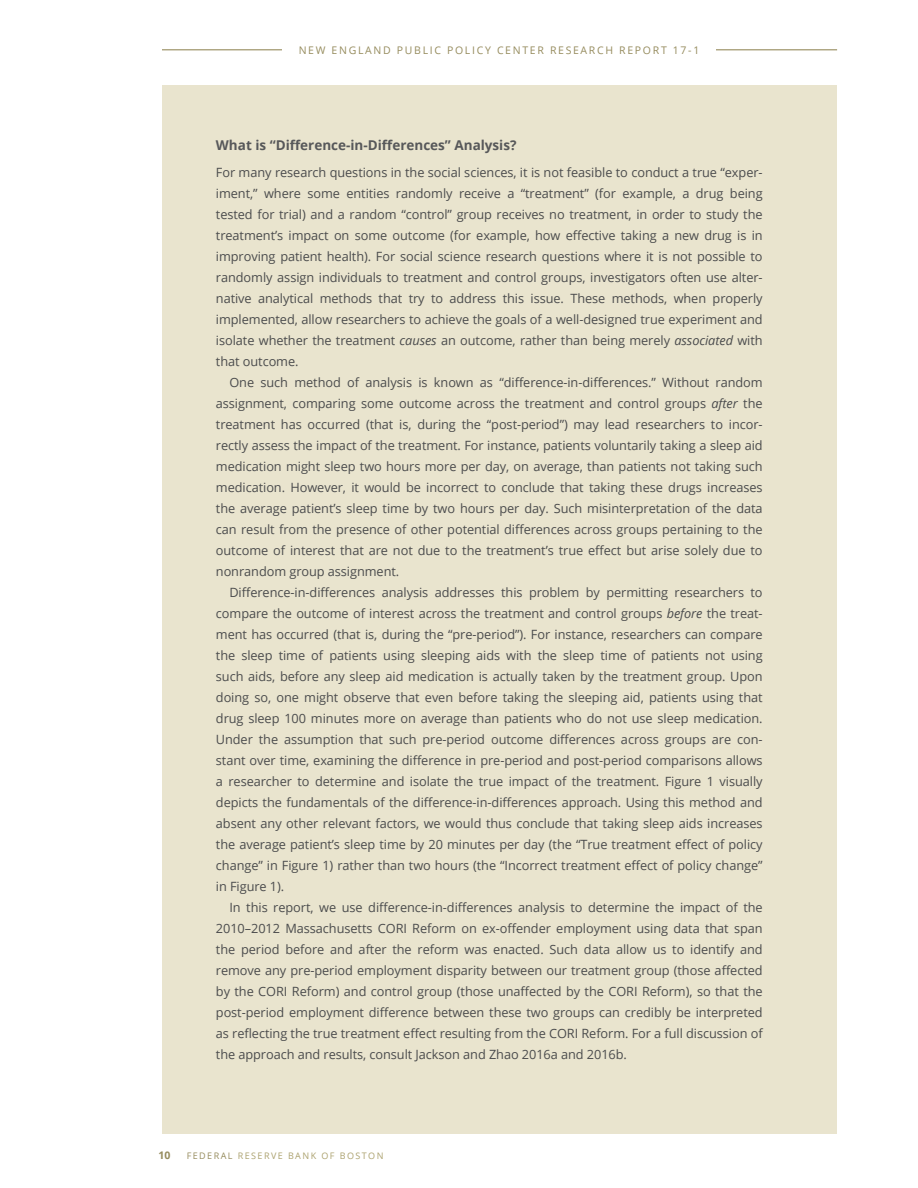
<style>
.page{position:relative;width:918px;height:1188px;background:#fff}
.page>*{position:absolute;margin:0;border:0;box-sizing:border-box;transform-origin:0 0}
.SIDEBAR_title{font:700 13.5px "Open Sans";color:#57585a}
.SIDEBAR_body{font:12.75px/21px "Open Sans";letter-spacing:-.005em;color:#4b4c4d;text-align:justify}
.SIDEBAR_body_no_inde{font:12.75px/21px "Open Sans";letter-spacing:-.005em;color:#4b4c4d;text-align:justify}
.t1{font:10.5px "Open Sans";letter-spacing:.16em;color:#968c5e}
.t2{font:700 10.5px "Open Sans";letter-spacing:.16em;color:#aca26f}
.t3{font:700 10.5px "Open Sans";color:#968c5e}
.t4{font:9px "Open Sans";letter-spacing:.16em;color:#aca26f}
.s1{font-style:italic}
.s2{color:#968c5e}
</style>
<div class="page">
<hr style="left:162px;top:49px;width:675px;height:1px;background:#968c5e">
<div style="left:282px;top:38px;width:434px;height:23px;background:#fff"></div>
<div style="left:162px;top:85px;width:675px;height:1049px;background:#e9e4ce"></div>
<p class="t1" style="left:299px;top:43px;width:402px">NEW ENGLAND PUBLIC POLICY CENTER RESEARCH REPORT 17-1</p>
<p class="t2" style="left:292px;top:43px;width:141px">NEW ENGLAND PUBLI</p>
<p class="t2" style="left:498px;top:43px;width:209px">CENTER RESEARCH REPORT 15-3</p>
<p class="SIDEBAR_title" style="left:216px;top:135px;width:302px">What is “Difference-in-Differences” Analysis?</p>
<p class="SIDEBAR_body_no_inde" style="left:216px;top:162px;width:548px">For many research questions in the social sciences, it is not feasible to conduct a true “exper&shy;iment,” where some entities randomly receive a “treatment” (for example, a drug being tested for trial) and a random “control” group receives no treatment, in order to study the treatment’s impact on some outcome (for example, how effective taking a new drug is in improving patient health). For social science research questions where it is not possible to randomly assign individuals to treatment and control groups, investigators often use alter&shy;native analytical methods that try to address this issue. These methods, when properly implemented, allow researchers to achieve the goals of a well-designed true experiment and isolate whether the treatment <span class="s1">causes</span> an outcome, rather than being merely <span class="s1">associated</span> with that outcome.</p>
<p class="SIDEBAR_body" style="left:216px;top:372px;width:548px;text-indent:14px">One such method of analysis is known as “difference-in-differences.” Without random assignment, comparing some outcome across the treatment and control groups <span class="s1">after</span> the treatment has occurred (that is, during the “post-period”) may lead researchers to incor&shy;rectly assess the impact of the treatment. For instance, patients voluntarily taking a sleep aid medication might sleep two hours more per day, on average, than patients not taking such medication. However, it would be incorrect to conclude that taking these drugs increases the average patient’s sleep time by two hours per day. Such misinterpretation of the data can result from the presence of other potential differences across groups pertaining to the outcome of interest that are not due to the treatment’s true effect but arise solely due to nonrandom group assignment.</p>
<p class="SIDEBAR_body" style="left:216px;top:582px;width:548px;text-indent:14px">Difference-in-differences analysis addresses this problem by permitting researchers to compare the outcome of interest across the treatment and control groups <span class="s1">before</span> the treat&shy;ment has occurred (that is, during the “pre-period”). For instance, researchers can compare the sleep time of patients using sleeping aids with the sleep time of patients not using such aids, before any sleep aid medication is actually taken by the treatment group. Upon doing so, one might observe that even before taking the sleeping aid, patients using that drug sleep 100 minutes more on average than patients who do not use sleep medication.<br>Under the assumption that such pre-period outcome differences across groups are con&shy;stant over time, examining the difference in pre-period and post-period comparisons allows a researcher to determine and isolate the true impact of the treatment. Figure 1 visually depicts the fundamentals of the difference-in-differences approach. Using this method and absent any other relevant factors, we would thus conclude that taking sleep aids increases the average patient’s sleep time by 20 minutes per day (the “True treatment effect of policy change” in Figure 1) rather than two hours (the “Incorrect treatment effect of policy change” in Figure 1).</p>
<p class="SIDEBAR_body" style="left:216px;top:897px;width:548px;text-indent:14px">In this report, we use difference-in-differences analysis to determine the impact of the 2010–2012 Massachusetts CORI Reform on ex-offender employment using data that span the period before and after the reform was enacted. Such data allow us to identify and remove any pre-period employment disparity between our treatment group (those affected by the CORI Reform) and control group (those unaffected by the CORI Reform), so that the post-period employment difference between these two groups can credibly be interpreted as reflecting the true treatment effect resulting from the CORI Reform. For a full discussion of the approach and results, consult Jackson and Zhao 2016a and 2016b.</p>
<p class="t3" style="left:158px;top:1147px;width:13px">10</p>
<p class="t4" style="left:187px;top:1149px;width:198px"><span class="s2">FEDERAL</span> RESERVE BANK OF BOSTON</p>
</div>
